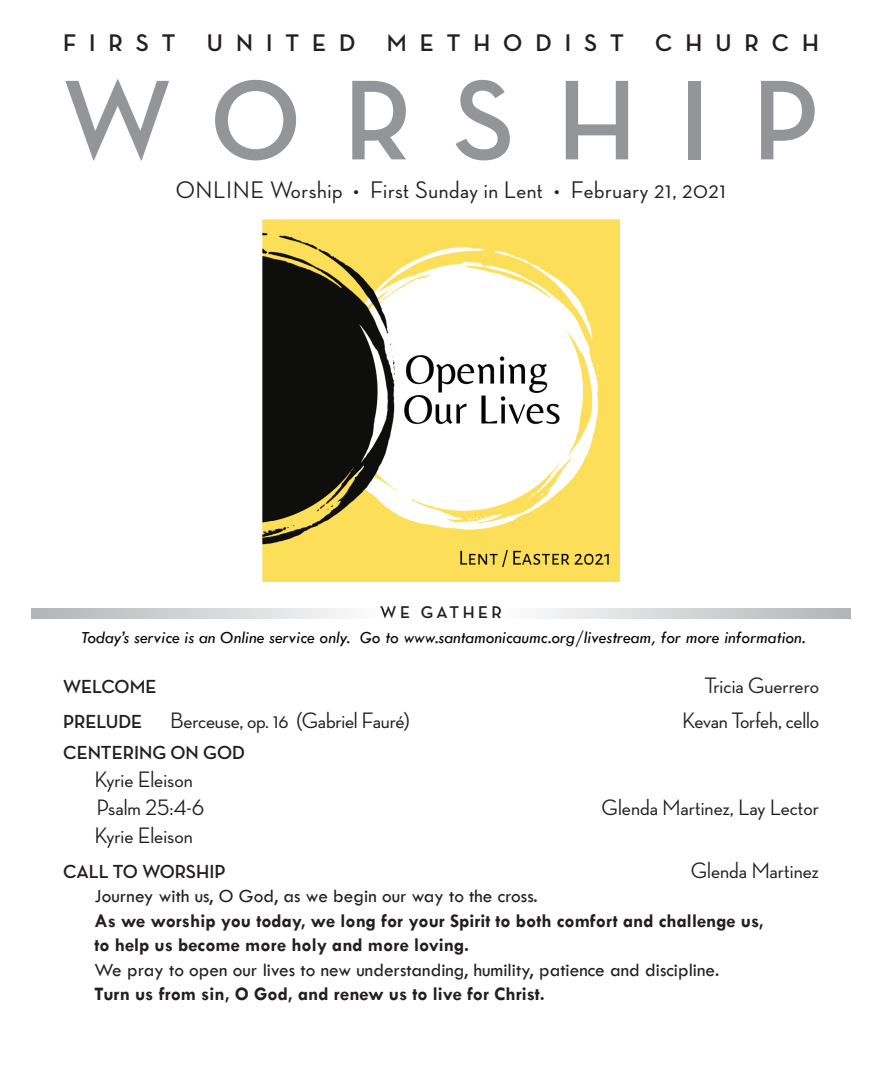
<style>
.page{position:relative;width:882px;height:1071px;background:#fff}
.page>*{position:absolute;margin:0;border:0;box-sizing:border-box;transform-origin:0 0}
.t1{font:700 115.5px "Neutra Disp";letter-spacing:.37em;color:#939598}
.t2{font:500 24.5px "Neutra Disp";letter-spacing:.025em;color:#231f20}
.t3{font:700 24.5px "Neutra Disp";color:#231f20}
.t4{font:500 22.75px/28px "Neutra Disp";color:#231f20}
.t5{font:700 19.25px/24.5px "Tw Cen";color:#231f20}
.t6{font:19.25px "Tw Cen";color:#231f20}
.t7{font:700 19.25px "Neutra Disp";color:#231f20}
.t8{font:italic 17.5px "Tw Cen";color:#040503}
.t9{font:700 17.32px "Neutra Disp";letter-spacing:.2em;color:#231f20}
.s1{font-weight:700;font-size:19.25px}
</style>
<div class="page">
<svg style="left:32px;top:609px;width:312px;height:9px;background:#d2d3d5"></svg>
<svg style="left:381px;top:609px;width:6px;height:9px"></svg>
<svg style="left:541px;top:609px;width:309px;height:9px;background:#d2d3d5"></svg>
<svg style="left:497px;top:609px;width:4px;height:9px"></svg>
<img style="left:263px;top:220px;width:357px;height:361px">
<p class="t3" style="left:63px;top:29px;width:114px">F I R S T</p>
<p class="t3" style="left:207px;top:29px;width:150px">U N I T E D</p>
<p class="t3" style="left:387px;top:29px;width:239px">M E T H O D I S T</p>
<p class="t3" style="left:655px;top:29px;width:165px">C H U R C H</p>
<h1 class="t1" style="left:63px;top:56px;width:758px">WORSHIP</h1>
<p class="t2" style="left:176px;top:176px;width:552px">ONLINE Worship • First Sunday in Lent • February 21, 2021</p>
<p class="t9" style="left:380px;top:603px;width:123px">WE GATHER</p>
<p class="t8" style="left:81px;top:627px;width:726px">Today’s service is an Online service only. Go to www.santamonicaumc.org/livestream, for more information.</p>
<p class="t7" style="left:63px;top:676px;width:95px">WELCOME</p>
<p class="t4" style="left:704px;top:671px;width:116px">Tricia Guerrero</p>
<p class="t4" style="left:63px;top:706px;width:348px"><span class="s1">PRELUDE</span> Berceuse, op. 16 (Gabriel Fauré)</p>
<p class="t4" style="left:682px;top:706px;width:138px">Kevan Torfeh, cello</p>
<p class="t7" style="left:63px;top:742px;width:184px">CENTERING ON GOD</p>
<p class="t4" style="left:94px;top:765px;width:111px">Kyrie Eleison<br>Psalm 25:4-6</p>
<p class="t4" style="left:602px;top:793px;width:219px">Glenda Martinez, Lay Lector</p>
<p class="t4" style="left:94px;top:821px;width:100px">Kyrie Eleison</p>
<p class="t7" style="left:63px;top:860px;width:164px">CALL TO WORSHIP</p>
<p class="t4" style="left:691px;top:856px;width:130px">Glenda Martinez</p>
<p class="t6" style="left:94px;top:885px;width:445px">Journey with us, O God, as we begin our way to the cross.</p>
<p class="t5" style="left:94px;top:908px;width:671px">As we worship you today, we long for your Spirit to both comfort and challenge us, to help us become more holy and more loving.</p>
<p class="t6" style="left:94px;top:958px;width:626px">We pray to open our lives to new understanding, humility, patience and discipline.</p>
<p class="t5" style="left:94px;top:981px;width:452px">Turn us from sin, O God, and renew us to live for Christ.</p>
</div>
